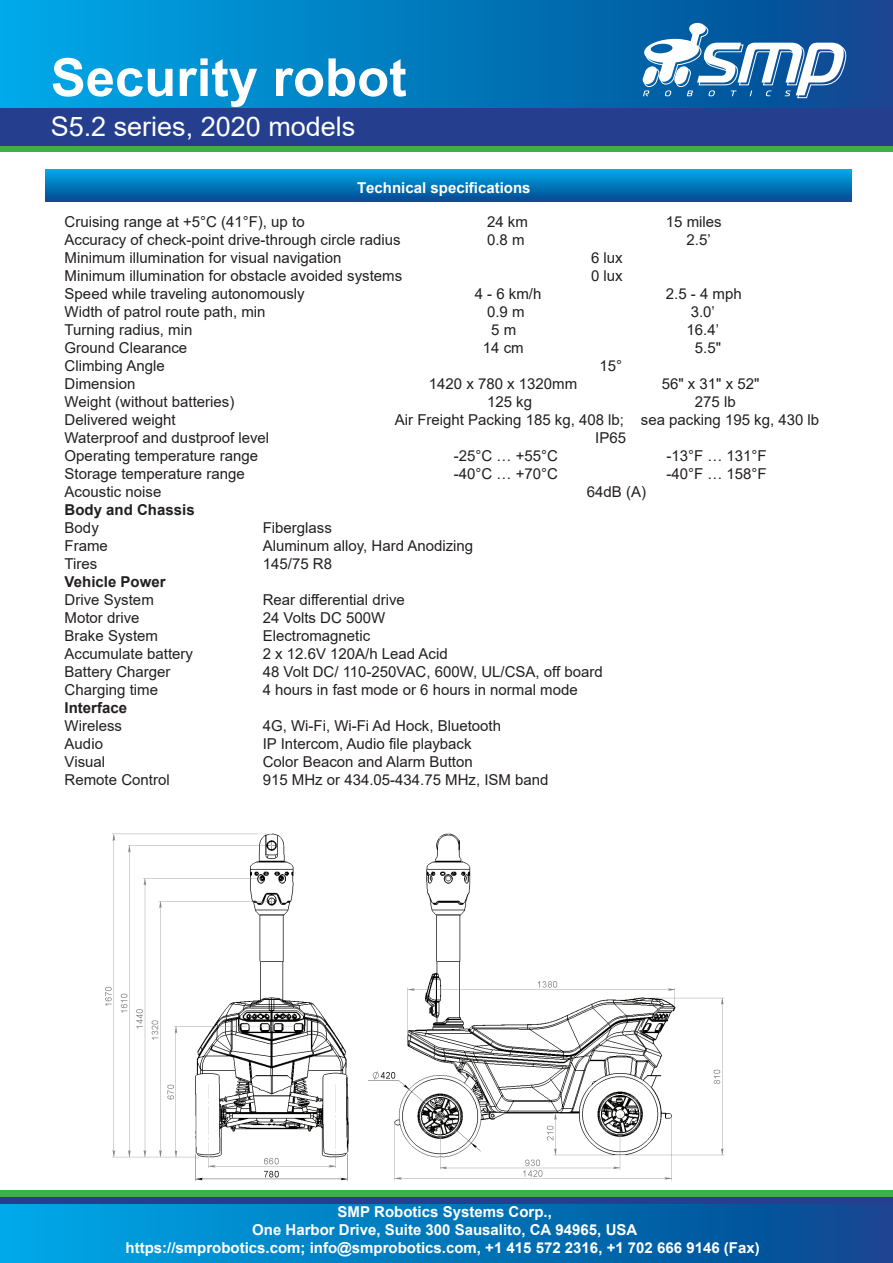
<style>
.page{position:relative;width:893px;height:1263px;background:#fff}
.page>*{position:absolute;margin:0;border:0;box-sizing:border-box;transform-origin:0 0}
.t1{font:700 52.5px "Arial";color:#fff}
.t2{font:27px "Arial";color:#fff}
.t3{font:15px "Arial";color:#231f20}
.t4{font:700 15px/18px "Arial";color:#fff;text-align:center}
.t5{font:700 15px "Arial";color:#231f20}
</style>
<div class="page">
<svg style="left:0;top:0;width:893px;height:108px;background:#017ec0"></svg>
<div style="left:0;top:146px;width:893px;height:6px;background:#40ae49"></div>
<div style="left:0;top:108px;width:893px;height:38px;background:#253f8e"></div>
<svg style="left:0;top:1203px;width:893px;height:60px;background:#0376ba"></svg>
<div style="left:0;top:1197px;width:893px;height:6px;background:#253f8e"></div>
<div style="left:0;top:1191px;width:893px;height:6px;background:#40ae49"></div>
<svg style="left:642px;top:23px;width:206px;height:76px"></svg>
<svg style="left:45px;top:169px;width:806px;height:33px;background:#0278bc"></svg>
<img style="left:105px;top:833px;width:619px;height:348px">
<h1 class="t1" style="left:51px;top:58px;width:357px">Security robot</h1>
<h2 class="t2" style="left:51px;top:116px;width:306px">S5.2 series, 2020 models</h2>
<p class="t4" style="left:357px;top:180px;width:175px">Technical specifications</p>
<p class="t3" style="left:65px;top:212px;width:242px">Cruising range at +5°C (41°F), up to</p>
<p class="t3" style="left:487px;top:212px;width:42px">24 km</p>
<p class="t3" style="left:666px;top:212px;width:57px">15 miles</p>
<p class="t3" style="left:65px;top:230px;width:337px">Accuracy of check-point drive-through circle radius</p>
<p class="t3" style="left:487px;top:230px;width:39px">0.8 m</p>
<p class="t3" style="left:687px;top:230px;width:26px">2.5’</p>
<p class="t3" style="left:65px;top:248px;width:278px">Minimum illumination for visual navigation</p>
<p class="t3" style="left:591px;top:248px;width:33px">6 lux</p>
<p class="t3" style="left:65px;top:266px;width:339px">Minimum illumination for obstacle avoided systems</p>
<p class="t3" style="left:591px;top:266px;width:33px">0 lux</p>
<p class="t3" style="left:65px;top:284px;width:242px">Speed while traveling autonomously</p>
<p class="t3" style="left:475px;top:284px;width:68px">4 - 6 km/h</p>
<p class="t3" style="left:666px;top:284px;width:77px">2.5 - 4 mph</p>
<p class="t3" style="left:65px;top:302px;width:202px">Width of patrol route path, min</p>
<p class="t3" style="left:487px;top:302px;width:39px">0.9 m</p>
<p class="t3" style="left:691px;top:302px;width:26px">3.0’</p>
<p class="t3" style="left:65px;top:320px;width:129px">Turning radius, min</p>
<p class="t3" style="left:491px;top:320px;width:27px">5 m</p>
<p class="t3" style="left:687px;top:320px;width:34px">16.4’</p>
<p class="t3" style="left:65px;top:338px;width:124px">Ground Clearance</p>
<p class="t3" style="left:483px;top:338px;width:42px">14 cm</p>
<p class="t3" style="left:695px;top:338px;width:28px">5.5"</p>
<p class="t3" style="left:65px;top:356px;width:102px">Climbing Angle</p>
<p class="t3" style="left:599px;top:356px;width:24px">15°</p>
<p class="t3" style="left:65px;top:374px;width:72px">Dimension</p>
<p class="t3" style="left:429px;top:374px;width:150px">1420 х 780 х 1320mm</p>
<p class="t3" style="left:662px;top:374px;width:99px">56" х 31" х 52"</p>
<p class="t3" style="left:65px;top:392px;width:171px">Weight (without batteries)</p>
<p class="t3" style="left:487px;top:392px;width:47px">125 kg</p>
<p class="t3" style="left:695px;top:392px;width:42px">275 lb</p>
<p class="t3" style="left:65px;top:410px;width:112px">Delivered weight</p>
<p class="t3" style="left:395px;top:410px;width:426px">Air Freight Packing 185 kg, 408 lb; sea packing 195 kg, 430 lb</p>
<p class="t3" style="left:65px;top:432px;width:206px">Waterproof and dustproof level</p>
<p class="t3" style="left:595px;top:432px;width:32px">IP65</p>
<p class="t3" style="left:65px;top:446px;width:195px">Operating temperature range</p>
<p class="t3" style="left:454px;top:446px;width:106px">-25°C … +55°C</p>
<p class="t3" style="left:666px;top:446px;width:102px">-13°F … 131°F</p>
<p class="t3" style="left:65px;top:464px;width:182px">Storage temperature range</p>
<p class="t3" style="left:454px;top:464px;width:106px">-40°C … +70°C</p>
<p class="t3" style="left:666px;top:464px;width:102px">-40°F … 158°F</p>
<p class="t3" style="left:65px;top:482px;width:98px">Acoustic noise</p>
<p class="t3" style="left:587px;top:482px;width:61px">64dB (A)</p>
<p class="t5" style="left:65px;top:504px;width:132px">Body and Chassis</p>
<p class="t3" style="left:65px;top:522px;width:36px">Body</p>
<p class="t3" style="left:263px;top:522px;width:71px">Fiberglass</p>
<p class="t3" style="left:65px;top:536px;width:45px">Frame</p>
<p class="t3" style="left:263px;top:536px;width:212px">Aluminum alloy, Hard Anodizing</p>
<p class="t3" style="left:65px;top:554px;width:34px">Tires</p>
<p class="t3" style="left:263px;top:554px;width:71px">145/75 R8</p>
<p class="t5" style="left:65px;top:576px;width:102px">Vehicle Power</p>
<p class="t3" style="left:65px;top:590px;width:91px">Drive System</p>
<p class="t3" style="left:263px;top:590px;width:144px">Rear differential drive</p>
<p class="t3" style="left:65px;top:608px;width:77px">Motor drive</p>
<p class="t3" style="left:263px;top:608px;width:124px">24 Volts DC 500W</p>
<p class="t3" style="left:65px;top:626px;width:95px">Brake System</p>
<p class="t3" style="left:263px;top:626px;width:109px">Electromagnetic</p>
<p class="t3" style="left:65px;top:644px;width:130px">Accumulate battery</p>
<p class="t3" style="left:263px;top:644px;width:187px">2 x 12.6V 120A/h Lead Acid</p>
<p class="t3" style="left:65px;top:662px;width:107px">Battery Charger</p>
<p class="t3" style="left:263px;top:662px;width:342px">48 Volt DC/ 110-250VAC, 600W, UL/CSA, off board</p>
<p class="t3" style="left:65px;top:680px;width:95px">Charging time</p>
<p class="t3" style="left:263px;top:680px;width:317px">4 hours in fast mode or 6 hours in normal mode</p>
<p class="t5" style="left:65px;top:702px;width:64px">Interface</p>
<p class="t3" style="left:65px;top:716px;width:59px">Wireless</p>
<p class="t3" style="left:263px;top:716px;width:240px">4G, Wi-Fi, Wi-Fi Ad Hock, Bluetooth</p>
<p class="t3" style="left:65px;top:734px;width:40px">Audio</p>
<p class="t3" style="left:263px;top:734px;width:210px">IP Intercom, Audio file playback</p>
<p class="t3" style="left:65px;top:752px;width:42px">Visual</p>
<p class="t3" style="left:263px;top:752px;width:212px">Color Beacon and Alarm Button</p>
<p class="t3" style="left:65px;top:770px;width:107px">Remote Control</p>
<p class="t3" style="left:263px;top:770px;width:287px">915 MHz or 434.05-434.75 MHz, ISM band</p>
<p class="t4" style="left:126px;top:1204px;width:636px">SMP Robotics Systems Corp.,<br>One Harbor Drive, Suite 300 Sausalito, CA 94965, USA<br>https://smprobotics.com; info@smprobotics.com, +1 415 572 2316, +1 702 666 9146 (Fax)</p>
</div>
